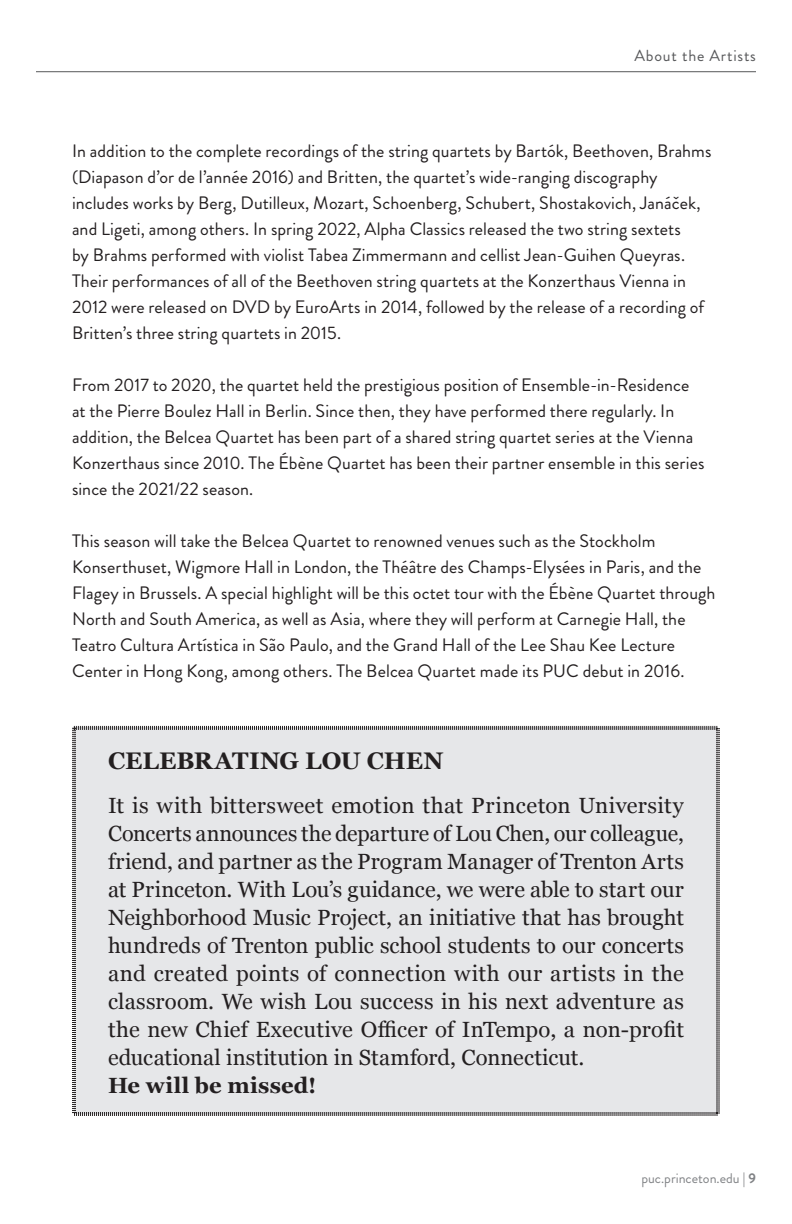
<style>
.page{position:relative;width:792px;height:1224px;background:#fff}
.page>*{position:absolute;margin:0;border:0;box-sizing:border-box;transform-origin:0 0}
.General_text{font:700 24px "Georgia";color:#231f20}
.General_text-2{font:22px/28px "Georgia";letter-spacing:.005em;color:#231f20;text-align:justify}
.General_text-3{font:700 22px "Georgia";letter-spacing:.01em;color:#231f20}
.General_text-4{font:18px/26px "Brandon Grotesque";letter-spacing:.005em;color:#231f20}
.t1{font:16px "Brandon Grotesque";letter-spacing:.05em;color:#57585a}
.t2{font:14px "Brandon Grotesque";color:#808285}
.s1{font-weight:700}
</style>
<div class="page">
<hr style="left:36px;top:71px;width:720px;height:1px;background:#57585a">
<div style="left:72px;top:725px;width:648px;height:391px;background:#e6e7e9"></div>
<p class="t1" style="left:634px;top:45px;width:123px">About the Artists</p>
<p class="General_text-4" style="left:72px;top:138px;width:641px">In addition to the complete recordings of the string quartets by Bartók, Beethoven, Brahms (Diapason d’or de l’année 2016) and Britten, the quartet’s wide-ranging discography includes works by Berg, Dutilleux, Mozart, Schoenberg, Schubert, Shostakovich, Janáček, and Ligeti, among others. In spring 2022, Alpha Classics released the two string sextets<br>by Brahms performed with violist Tabea Zimmermann and cellist Jean-Guihen Queyras.<br>Their performances of all of the Beethoven string quartets at the Konzerthaus Vienna in 2012 were released on DVD by EuroArts in 2014, followed by the release of a recording of Britten’s three string quartets in 2015.</p>
<p class="General_text-4" style="left:72px;top:372px;width:634px">From 2017 to 2020, the quartet held the prestigious position of Ensemble-in-Residence at the Pierre Boulez Hall in Berlin. Since then, they have performed there regularly. In addition, the Belcea Quartet has been part of a shared string quartet series at the Vienna Konzerthaus since 2010. The Ébène Quartet has been their partner ensemble in this series since the 2021/22 season.</p>
<p class="General_text-4" style="left:72px;top:528px;width:645px">This season will take the Belcea Quartet to renowned venues such as the Stockholm Konserthuset, Wigmore Hall in London, the Théâtre des Champs-Elysées in Paris, and the Flagey in Brussels. A special highlight will be this octet tour with the Ébène Quartet through North and South America, as well as Asia, where they will perform at Carnegie Hall, the Teatro Cultura Artística in São Paulo, and the Grand Hall of the Lee Shau Kee Lecture Center in Hong Kong, among others. The Belcea Quartet made its PUC debut in 2016.</p>
<p class="General_text" style="left:108px;top:742px;width:337px">CELEBRATING LOU CHEN</p>
<p class="General_text-2" style="left:108px;top:790px;width:578px">It is with bittersweet emotion that Princeton University Concerts announces the departure of Lou Chen, our colleague, friend, and partner as the Program Manager of Trenton Arts at Princeton. With Lou’s guidance, we were able to start our Neighborhood Music Project, an initiative that has brought hundreds of Trenton public school students to our concerts and created points of connection with our artists in the classroom. We wish Lou success in his next adventure as the new Chief Executive Officer of InTempo, a non-profit educational institution in Stamford, Connecticut.</p>
<p class="General_text-3" style="left:108px;top:1068px;width:210px">He will be missed!</p>
<p class="t2" style="left:641px;top:1168px;width:116px">puc.princeton.edu <span class="s1">| 9</span></p>
</div>
